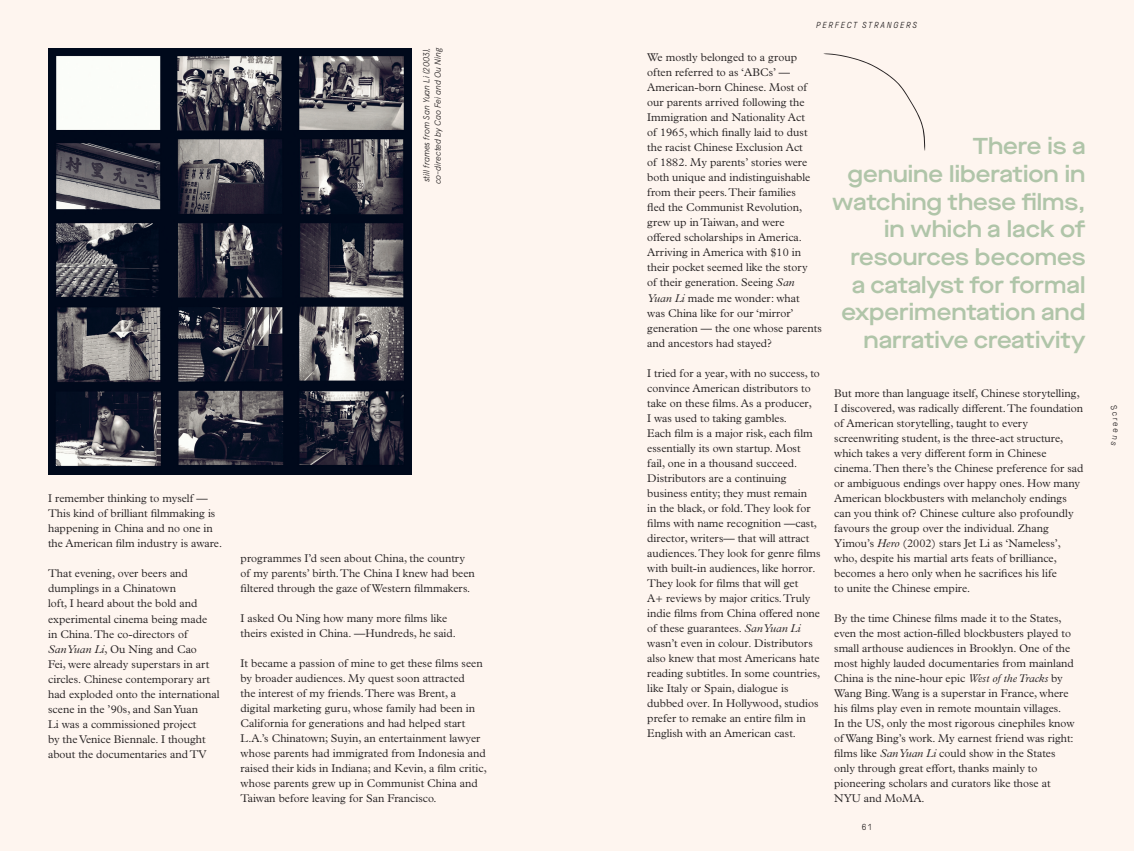
<style>
.page{position:relative;width:1134px;height:851px;background:#fff}
.page>*{position:absolute;margin:0;border:0;box-sizing:border-box;transform-origin:0 0}
.t1{font:600 23px/27.6px "Maison Neue Extended";color:#b0c5a9;text-align:right}
.Paragraph_-_large_le{font:300 11.25px/15px "Plantin MT Std";color:#231f20}
.Apercu_Caption{font:italic 300 8.75px/11.2px "Apercu Pro";letter-spacing:-.005em;color:#231f20}
.t2{font:italic 300 8.75px "GT Pressura";letter-spacing:.2em;color:#231f20}
.t3{font:300 8.75px "GT Pressura";color:#231f20}
.s1{font-style:italic}
</style>
<div class="page">
<div style="left:0;top:0;width:1134px;height:850px;background:#fef5ef"></div>
<img style="left:48px;top:48px;width:364px;height:426px">
<svg style="left:823px;top:53px;width:102px;height:98px"></svg>
<p class="Apercu_Caption" style="left:420px;top:184px;width:138px;rotate:-90deg">still frames from San Yuan Li (2003), co-directed by Cao Fei and Ou Ning</p>
<p class="Paragraph_-_large_le" style="left:48px;top:491px;width:176px">I remember thinking to myself — This kind of brilliant filmmaking is happening in China and no one in the American film industry is aware.</p>
<p class="Paragraph_-_large_le" style="left:48px;top:566px;width:173px">That evening, over beers and dumplings in a Chinatown<br>loft, I heard about the bold and experimental cinema being made<br>in China. The co-directors of<br><span class="s1">San Yuan Li</span>, Ou Ning and Cao<br>Fei, were already superstars in art circles. Chinese contemporary art had exploded onto the international scene in the ’90s, and San Yuan<br>Li was a commissioned project<br>by the Venice Biennale. I thought about the documentaries and TV</p>
<p class="Paragraph_-_large_le" style="left:241px;top:550px;width:236px">programmes I’d seen about China, the country of my parents’ birth. The China I knew had been filtered through the gaze of Western filmmakers.</p>
<p class="Paragraph_-_large_le" style="left:241px;top:610px;width:217px">I asked Ou Ning how many more films like theirs existed in China. —Hundreds, he said.</p>
<p class="Paragraph_-_large_le" style="left:241px;top:655px;width:248px">It became a passion of mine to get these films seen by broader audiences. My quest soon attracted<br>the interest of my friends. There was Brent, a digital marketing guru, whose family had been in California for generations and had helped start L.A.’s Chinatown; Suyin, an entertainment lawyer whose parents had immigrated from Indonesia and raised their kids in Indiana; and Kevin, a film critic, whose parents grew up in Communist China and Taiwan before leaving for San Francisco.</p>
<p class="t2" style="left:816px;top:20px;width:102px">PERFECT STRANGERS</p>
<p class="Paragraph_-_large_le" style="left:647px;top:50px;width:176px">We mostly belonged to a group often referred to as ‘ABCs’ —<br>American-born Chinese. Most of our parents arrived following the<br>Immigration and Nationality Act<br>of 1965, which finally laid to dust the racist Chinese Exclusion Act<br>of 1882. My parents’ stories were both unique and indistinguishable from their peers. Their families<br>fled the Communist Revolution, grew up in Taiwan, and were<br>offered scholarships in America.<br>Arriving in America with $10 in their pocket seemed like the story<br>of their generation. Seeing <span class="s1">San<br>Yuan Li</span> made me wonder: what<br>was China like for our ‘mirror’ generation — the one whose parents and ancestors had stayed?</p>
<p class="Paragraph_-_large_le" style="left:647px;top:365px;width:175px">I tried for a year, with no success, to convince American distributors to take on these films. As a producer,<br>I was used to taking gambles.<br>Each film is a major risk, each film essentially its own startup. Most fail, one in a thousand succeed.<br>Distributors are a continuing business entity; they must remain<br>in the black, or fold. They look for films with name recognition —cast, director, writers— that will attract audiences. They look for genre films with built-in audiences, like horror.<br>They look for films that will get<br>A+ reviews by major critics. Truly indie films from China offered none of these guarantees. <span class="s1">San Yuan Li </span>wasn’t even in colour. Distributors also knew that most Americans hate reading subtitles. In some countries, like Italy or Spain, dialogue is dubbed over. In Hollywood, studios prefer to remake an entire film in English with an American cast.</p>
<p class="t1" style="left:832px;top:132px;width:255px">There is a<br>genuine liberation in watching these films, in which a lack of resources becomes a catalyst for formal experimentation and narrative creativity</p>
<p class="Paragraph_-_large_le" style="left:834px;top:386px;width:251px">But more than language itself, Chinese storytelling, I discovered, was radically different. The foundation of American storytelling, taught to every screenwriting student, is the three-act structure, which takes a very different form in Chinese cinema. Then there’s the Chinese preference for sad or ambiguous endings over happy ones. How many American blockbusters with melancholy endings can you think of? Chinese culture also profoundly favours the group over the individual. Zhang Yimou’s <span class="s1">Hero</span> (2002) stars Jet Li as ‘Nameless’, who, despite his martial arts feats of brilliance, becomes a hero only when he sacrifices his life<br>to unite the Chinese empire.</p>
<p class="Paragraph_-_large_le" style="left:834px;top:611px;width:242px">By the time Chinese films made it to the States, even the most action-filled blockbusters played to small arthouse audiences in Brooklyn. One of the most highly lauded documentaries from mainland China is the nine-hour epic <span class="s1">West of the Tracks</span> by Wang Bing. Wang is a superstar in France, where his films play even in remote mountain villages.<br>In the US, only the most rigorous cinephiles know of Wang Bing’s work. My earnest friend was right: films like <span class="s1">San Yuan Li</span> could show in the States only through great effort, thanks mainly to pioneering scholars and curators like those at NYU and MoMA.</p>
<p class="t3" style="left:862px;top:822px;width:11px">61</p>
</div>
